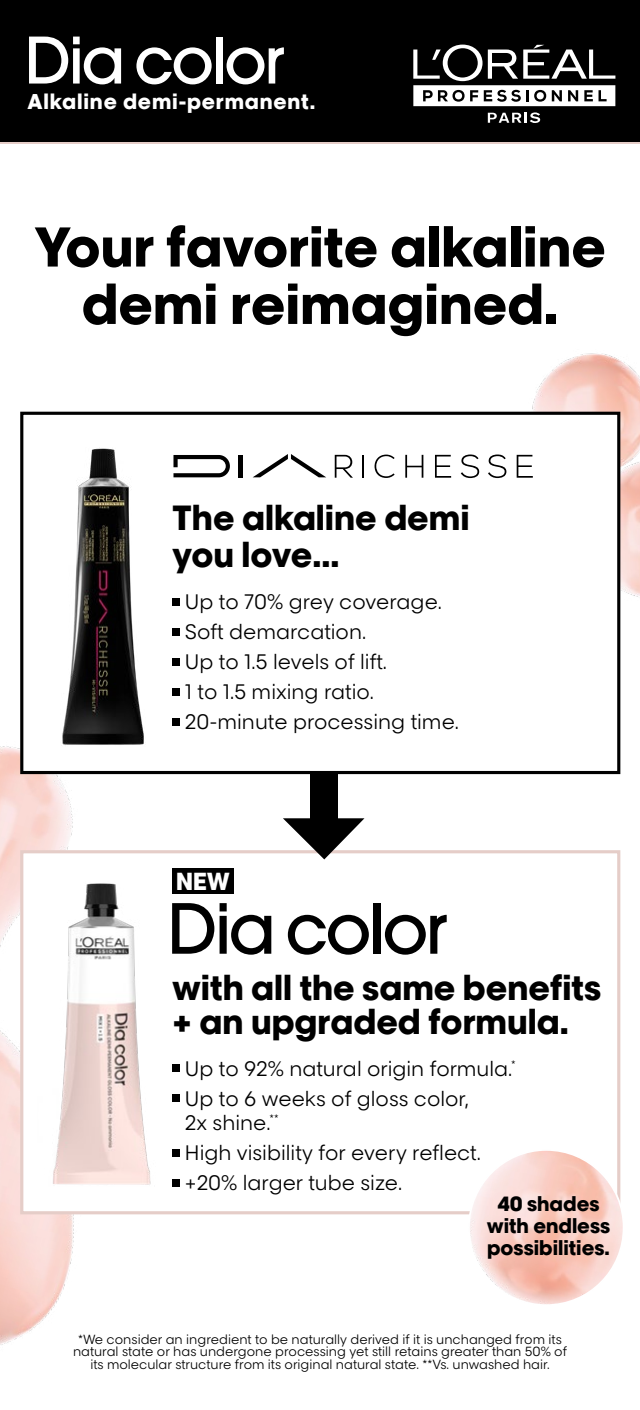
<style>
.page{position:relative;width:640px;height:1410px;background:#fff}
.page>*{position:absolute;margin:0;border:0;box-sizing:border-box;transform-origin:0 0}
.t1{font:53.4px/57.4px "LOREAL PRO 5 Bold";color:#000;text-align:center}
.t2{font:33.4px/37.2px "LOREAL PRO 5 Bold";color:#000}
.t3{font:23.6px "LOREAL PRO 5 Bold";color:#fff}
.t4{font:20.4px "LOREAL PRO 5 Bold";letter-spacing:.04em;color:#fff}
.t5{font:20px/30px "LOREAL PRO 2 Book";color:#000}
.t6{font:19.6px/22.2px "LOREAL PRO 5 Bold";color:#000;text-align:center}
.t7{font:12.6px/12.6px "LOREAL PRO 2 Book";color:#000;text-align:center}
</style>
<div class="page">
<div style="left:0;top:0;width:640px;height:143px;background:#000"></div>
<svg style="left:29px;top:37px;width:92px;height:47px"></svg>
<svg style="left:136px;top:47px;width:76px;height:37px"></svg>
<div style="left:216px;top:37px;width:6px;height:47px;background:#fff"></div>
<svg style="left:227px;top:47px;width:57px;height:37px"></svg>
<hr style="left:0;top:142px;width:640px;height:2px;background:#e5cdc8">
<svg style="left:488px;top:112px;width:52px;height:11px"></svg>
<svg style="left:413px;top:45px;width:202px;height:61px"></svg>
<img style="left:439px;top:353px;width:201px;height:268px">
<img style="left:0;top:746px;width:85px;height:599px">
<div style="left:20px;top:850px;width:600px;height:364px;background:#fff;border:3px solid #e5cdc8"></div>
<div style="left:22px;top:413px;width:597px;height:360px;background:#fff"></div>
<div style="left:20px;top:412px;width:600px;height:362px;border:3px solid #000"></div>
<img style="left:469px;top:1150px;width:155px;height:155px;border-radius:78px">
<div style="left:172px;top:598px;width:8px;height:7px;background:#000"></div>
<div style="left:172px;top:628px;width:8px;height:8px;background:#000"></div>
<div style="left:172px;top:658px;width:8px;height:8px;background:#000"></div>
<div style="left:172px;top:688px;width:8px;height:8px;background:#000"></div>
<div style="left:172px;top:718px;width:8px;height:8px;background:#000"></div>
<div style="left:172px;top:1065px;width:8px;height:7px;background:#000"></div>
<div style="left:172px;top:1095px;width:8px;height:7px;background:#000"></div>
<div style="left:172px;top:1149px;width:8px;height:8px;background:#000"></div>
<div style="left:172px;top:1179px;width:8px;height:8px;background:#000"></div>
<svg style="left:172px;top:903px;width:42px;height:51px"></svg>
<svg style="left:220px;top:903px;width:51px;height:52px"></svg>
<svg style="left:288px;top:915px;width:81px;height:40px"></svg>
<div style="left:373px;top:903px;width:7px;height:51px;background:#000"></div>
<svg style="left:385px;top:915px;width:62px;height:40px"></svg>
<div style="left:172px;top:869px;width:62px;height:25px;background:#000"></div>
<svg style="left:283px;top:818px;width:81px;height:41px"></svg>
<div style="left:310px;top:774px;width:27px;height:53px;background:#000"></div>
<img style="left:53px;top:883px;width:98px;height:302px">
<img style="left:62px;top:448px;width:82px;height:297px">
<svg style="left:335px;top:455px;width:18px;height:23px"></svg>
<hr style="left:362px;top:455px;width:2px;height:23px;background:#000">
<svg style="left:374px;top:455px;width:21px;height:23px"></svg>
<svg style="left:405px;top:455px;width:18px;height:23px"></svg>
<svg style="left:435px;top:455px;width:16px;height:23px"></svg>
<svg style="left:461px;top:455px;width:18px;height:23px"></svg>
<svg style="left:488px;top:455px;width:18px;height:23px"></svg>
<svg style="left:517px;top:455px;width:16px;height:23px"></svg>
<svg style="left:173px;top:455px;width:57px;height:22px"></svg>
<hr style="left:239px;top:455px;width:4px;height:22px;background:#000">
<svg style="left:253px;top:454px;width:73px;height:23px"></svg>
<p class="t4" style="left:27px;top:86px;width:289px">Alkaline demi-permanent.</p>
<h1 class="t1" style="left:34px;top:215px;width:573px">Your favorite alkaline demi reimagined.</h1>
<h2 class="t2" style="left:172px;top:497px;width:299px">The alkaline demi you love...</h2>
<p class="t5" style="left:185px;top:585px;width:275px">Up to 70% grey coverage.<br>Soft demarcation.<br>Up to 1.5 levels of lift.<br>1 to 1.5 mixing ratio.<br>20-minute processing time.</p>
<p class="t3" style="left:176px;top:863px;width:55px">NEW</p>
<h2 class="t2" style="left:172px;top:969px;width:431px;line-height:33.8px">with all the same benefits + an upgraded formula.</h2>
<p class="t5" style="left:185px;top:1052px;width:332px">Up to 92% natural origin formula.<sup>*<br></sup>Up to 6 weeks of gloss color,</p>
<p class="t5" style="left:185px;top:1106px;width:297px">2x shine.<sup>**<br></sup>High visibility for every reflect. +20% larger tube size.</p>
<p class="t6" style="left:487px;top:1191px;width:125px">40 shades with endless possibilities.</p>
<p class="t7" style="left:73px;top:1332px;width:496px">*We consider an ingredient to be naturally derived if it is unchanged from its natural state or has undergone processing yet still retains greater than 50% of its molecular structure from its original natural state. **Vs. unwashed hair.</p>
</div>
